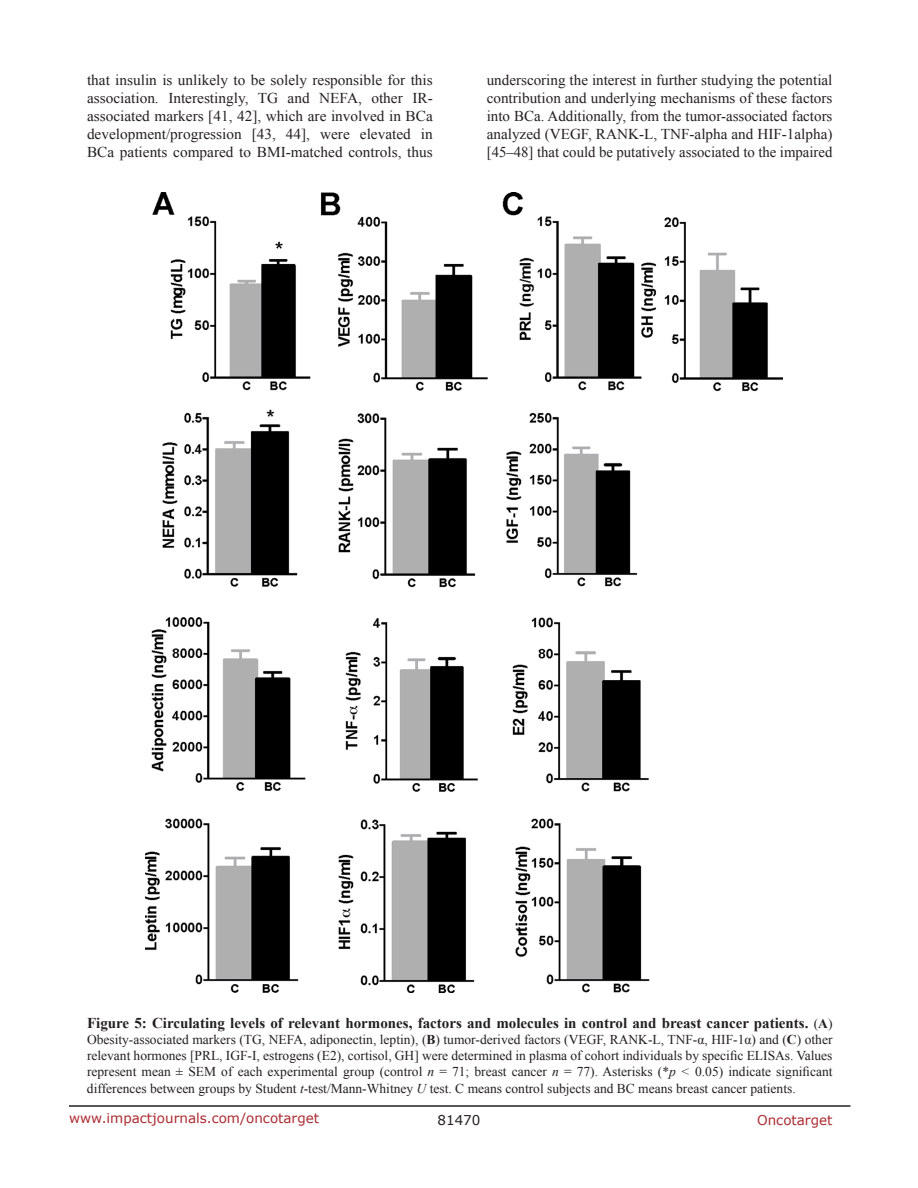
<style>
.page{position:relative;width:918px;height:1188px;background:#fff}
.page>*{position:absolute;margin:0;border:0;box-sizing:border-box;transform-origin:0 0}
.BodyText{font:15px/18px "Times New Roman";color:#231f20;text-align:justify}
.FigureText{font:700 15px "Times New Roman";color:#231f20}
.FigureText-2{font:13.5px/16.2px "Times New Roman";color:#231f20;text-align:justify}
.t1{font:13.5px "Verdana";color:#ac2b31}
.t2{font:13.5px "Verdana";color:#231f20}
.s1{font-weight:400;font-size:13.5px}
.s2{font-size:13.5px}
.s3{font-weight:700}
.s4{font-style:italic}
</style>
<div class="page">
<hr style="left:69px;top:1105px;width:781px;height:2px;background:#231f20">
<img style="left:146px;top:192px;width:636px;height:800px">
<p class="BodyText" style="left:87px;top:71px;width:347px">that insulin is unlikely to be solely responsible for this association. Interestingly, TG and NEFA, other IR&shy;associated markers [41, 42], which are involved in BCa development/progression [43, 44], were elevated in BCa patients compared to BMI-matched controls, thus</p>
<p class="BodyText" style="left:487px;top:71px;width:347px">underscoring the interest in further studying the potential contribution and underlying mechanisms of these factors into BCa. Additionally, from the tumor-associated factors analyzed (VEGF, RANK-L, TNF-alpha and HIF-1alpha) [45–48] that could be putatively associated to the impaired</p>
<p class="FigureText" style="left:87px;top:1012px;width:747px">Figure 5: Circulating levels of relevant hormones, factors and molecules in control and breast cancer patients. <span class="s1">(</span><span class="s2">A</span><span class="s1">)</span></p>
<p class="FigureText-2" style="left:87px;top:1031px;width:747px">Obesity-associated markers (TG, NEFA, adiponectin, leptin), (<span class="s3">B</span>) tumor-derived factors (VEGF, RANK-L, TNF-α, HIF-1α) and (<span class="s3">C</span>) other relevant hormones [PRL, IGF-I, estrogens (E2), cortisol, GH] were determined in plasma of cohort individuals by specific ELISAs. Values represent mean ± SEM of each experimental group (control <span class="s4">n</span> = 71; breast cancer <span class="s4">n</span> = 77). Asterisks (*<span class="s4">p &lt;</span> 0.05) indicate significant differences between groups by Student <span class="s4">t</span>-test/Mann-Whitney <span class="s4">U</span> test. C means control subjects and BC means breast cancer patients.</p>
<p class="t1" style="left:69px;top:1109px;width:252px">www.impactjournals.com/oncotarget</p>
<p class="t2" style="left:438px;top:1111px;width:44px">81470</p>
<p class="t1" style="left:757px;top:1111px;width:77px">Oncotarget</p>
</div>
